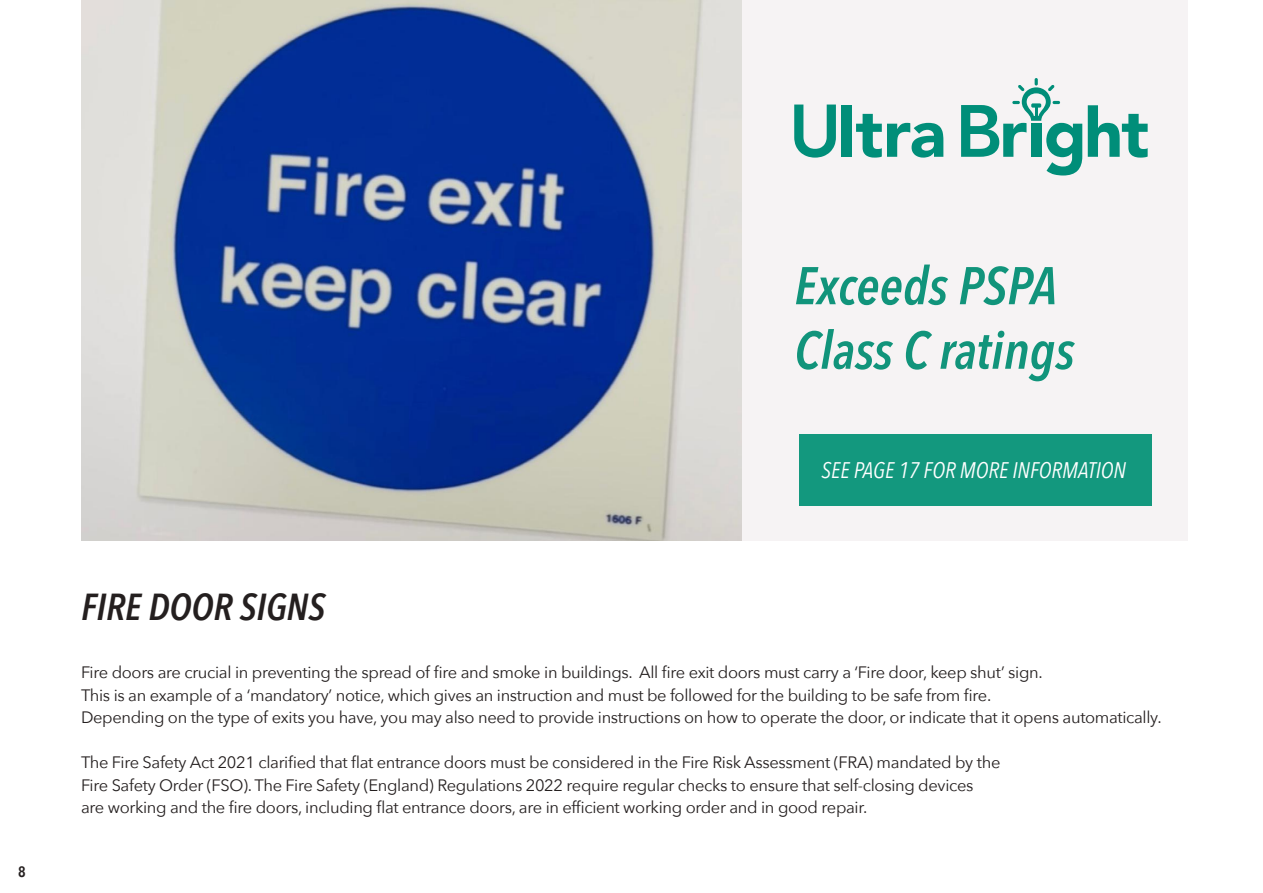
<style>
.page{position:relative;width:1263px;height:893px;background:#fff}
.page>*{position:absolute;margin:0;border:0;box-sizing:border-box;transform-origin:0 0}
.t1{font:italic 600 52.5px/64.5px "Avenir Next Condensed";color:#11947b}
.t2{font:italic 600 37.5px "Avenir Next Condensed";color:#241f1f}
.t3{font:italic 22.5px "Avenir Next Condensed";color:#fff}
.t4{font:16.5px/22.5px "Avenir Next";letter-spacing:-.02em;color:#241f1f}
.t5{font:600 15px "Avenir Next Condensed";color:#241f1f}
</style>
<div class="page">
<img style="left:81px;top:0;width:661px;height:540px">
<div style="left:742px;top:0;width:446px;height:540px;background:#f6f3f4"></div>
<div style="left:799px;top:435px;width:353px;height:71px;background:#13987e"></div>
<div style="left:842px;top:105px;width:10px;height:52px;background:#008e79"></div>
<svg style="left:856px;top:114px;width:87px;height:44px"></svg>
<svg style="left:1088px;top:105px;width:60px;height:53px"></svg>
<svg style="left:794px;top:105px;width:42px;height:53px"></svg>
<svg style="left:961px;top:78px;width:121px;height:98px"></svg>
<p class="t5" style="left:18px;top:859px;width:9px">8</p>
<h1 class="t1" style="left:794px;top:253px;width:282px">Exceeds PSPA<br>Class C ratings</h1>
<h2 class="t2" style="left:81px;top:584px;width:246px">FIRE DOOR SIGNS</h2>
<h3 class="t3" style="left:821px;top:457px;width:306px">SEE PAGE 17 FOR MORE INFORMATION</h3>
<p class="t4" style="left:81px;top:660px;width:1082px">Fire doors are crucial in preventing the spread of fire and smoke in buildings. All fire exit doors must carry a ‘Fire door, keep shut’ sign.<br>This is an example of a ‘mandatory’ notice, which gives an instruction and must be followed for the building to be safe from fire.<br>Depending on the type of exits you have, you may also need to provide instructions on how to operate the door, or indicate that it opens automatically.</p>
<p class="t4" style="left:81px;top:750px;width:921px">The Fire Safety Act 2021 clarified that flat entrance doors must be considered in the Fire Risk Assessment (FRA) mandated by the<br>Fire Safety Order (FSO). The Fire Safety (England) Regulations 2022 require regular checks to ensure that self-closing devices are working and the fire doors, including flat entrance doors, are in efficient working order and in good repair.</p>
</div>
